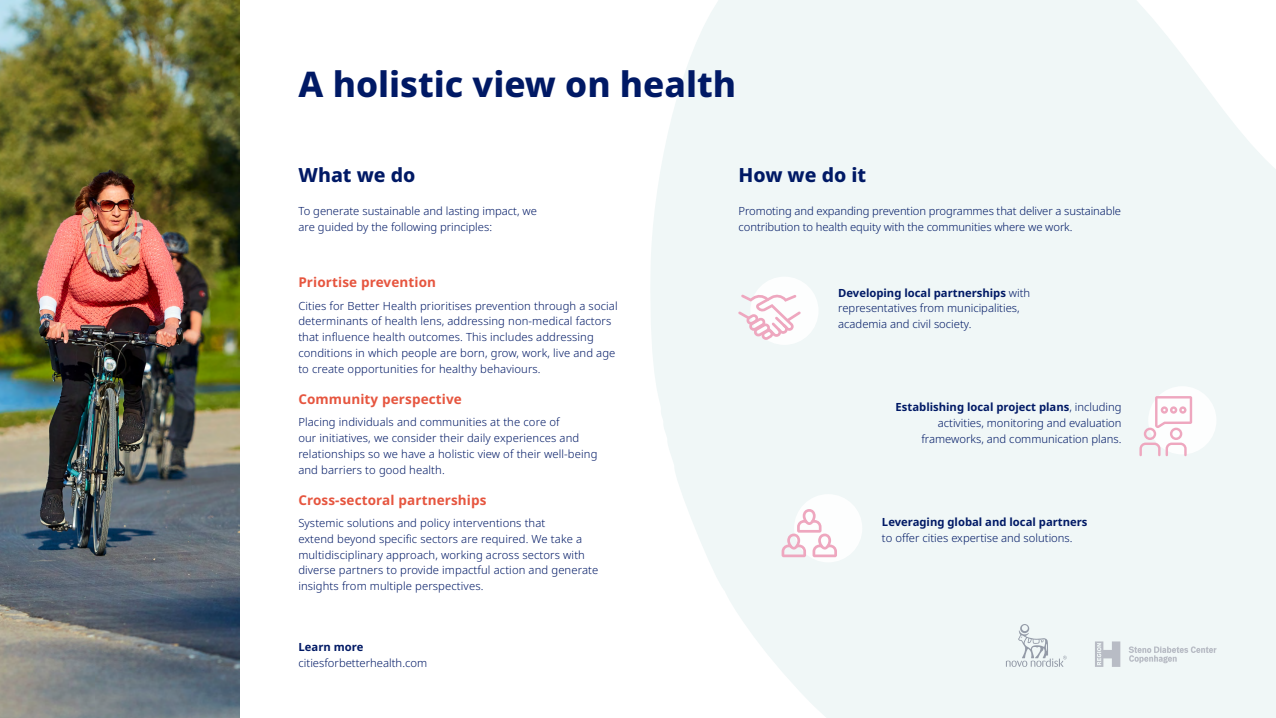
<style>
.page{position:relative;width:1276px;height:718px;background:#fff}
.page>*{position:absolute;margin:0;border:0;box-sizing:border-box;transform-origin:0 0}
.t1{font:800 35.25px "Apis";color:#001965}
.t2{font:800 19.5px "Apis";color:#001965}
.t3{font:700 13.5px "Apis";letter-spacing:.01em;color:#e6553f}
.t4{font:300 11.25px/15.8px "Apis";letter-spacing:.01em;color:#001965}
.t5{font:300 11.25px/15.8px "Apis";letter-spacing:-.01em;color:#001965}
.t6{font:700 11.25px "Apis";color:#001965}
.s1{font-weight:700}
</style>
<div class="page">
<svg style="left:650px;top:0;width:626px;height:718px;fill:#f0f7f7"></svg>
<svg style="left:1006px;top:624px;width:60px;height:42px"></svg>
<svg style="left:1128px;top:646px;width:88px;height:17px"></svg>
<svg style="left:1095px;top:641px;width:25px;height:25px"></svg>
<div style="left:794px;top:494px;width:68px;height:68px;background:#fff;border-radius:50%"></div>
<div style="left:1148px;top:386px;width:68px;height:68px;background:#fff;border-radius:50%"></div>
<div style="left:750px;top:276px;width:68px;height:69px;background:#fff;border-radius:50%"></div>
<svg style="left:781px;top:509px;width:56px;height:48px"></svg>
<svg style="left:1139px;top:396px;width:53px;height:60px"></svg>
<svg style="left:738px;top:293px;width:63px;height:47px"></svg>
<img style="left:0;top:0;width:239px;height:718px">
<h1 class="t1" style="left:298px;top:59px;width:439px">A holistic view on health</h1>
<h2 class="t2" style="left:298px;top:161px;width:118px">What we do</h2>
<p class="t4" style="left:298px;top:203px;width:240px">To generate sustainable and lasting impact, we are guided by the following principles:</p>
<p class="t3" style="left:298px;top:273px;width:139px">Priortise prevention</p>
<p class="t4" style="left:298px;top:298px;width:321px">Cities for Better Health prioritises prevention through a social determinants of health lens, addressing non-medical factors that influence health outcomes. This includes addressing conditions in which people are born, grow, work, live and age to create opportunities for healthy behaviours.</p>
<p class="t3" style="left:298px;top:389px;width:165px">Community perspective</p>
<p class="t4" style="left:298px;top:414px;width:301px">Placing individuals and communities at the core of<br>our initiatives, we consider their daily experiences and relationships so we have a holistic view of their well-being and barriers to good health.</p>
<p class="t3" style="left:298px;top:490px;width:190px">Cross-sectoral partnerships</p>
<p class="t4" style="left:298px;top:515px;width:301px">Systemic solutions and policy interventions that<br>extend beyond specific sectors are required. We take a multidisciplinary approach, working across sectors with diverse partners to provide impactful action and generate insights from multiple perspectives.</p>
<p class="t6" style="left:298px;top:639px;width:66px">Learn more</p>
<p class="t4" style="left:298px;top:655px;width:130px">citiesforbetterhealth.com</p>
<h2 class="t2" style="left:738px;top:161px;width:129px">How we do it</h2>
<p class="t5" style="left:738px;top:203px;width:384px">Promoting and expanding prevention programmes that deliver a sustainable contribution to health equity with the communities where we work.</p>
<p class="t4" style="left:838px;top:285px;width:194px"><span class="s1">Developing local partnerships</span> with representatives from municipalities, academia and civil society.</p>
<p class="t4" style="left:895px;top:400px;width:227px;text-align:right"><span class="s1">Establishing local project plans</span>, including activities, monitoring and evaluation frameworks, and communication plans.</p>
<p class="t6" style="left:882px;top:514px;width:207px">Leveraging global and local partners</p>
<p class="t4" style="left:882px;top:530px;width:192px">to offer cities expertise and solutions.</p>
</div>
